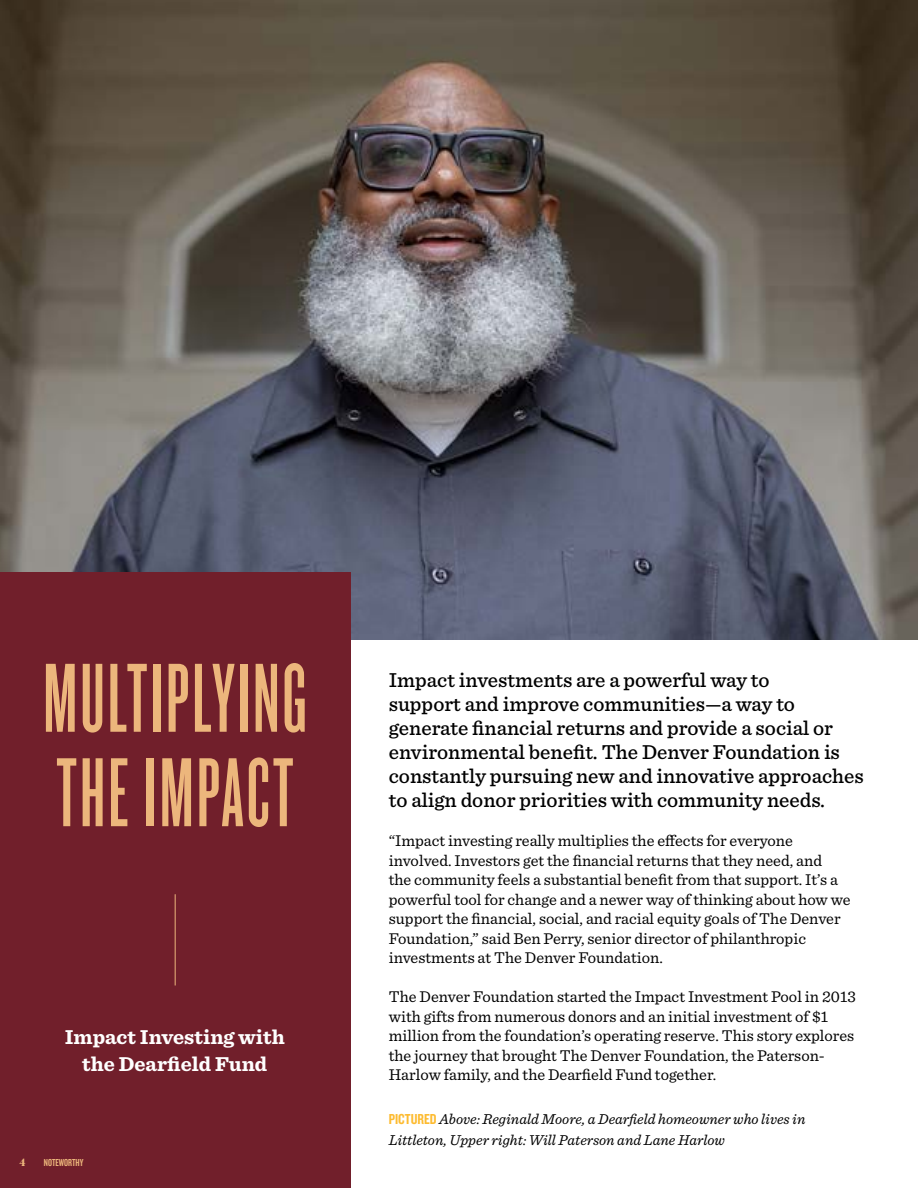
<style>
.page{position:relative;width:918px;height:1188px;background:#fff}
.page>*{position:absolute;margin:0;border:0;box-sizing:border-box;transform-origin:0 0}
.t1{font:102px/94.5px "Knockout 46 Flyweight";letter-spacing:.03em;color:#ecb67c}
.t2{font:500 21px/24px "Sentinel";color:#000}
.t3{font:700 21px/27px "Sentinel";color:#fff;text-align:center}
.t4{font:16.35px/19.5px "Sentinel";color:#000}
.t5{font:italic 15px/21px "Sentinel";color:#000}
.t6{font:10.5px "Knockout 48 Featherweight";color:#ecb67c}
.t7{font:700 expanded 10.5px "Blacker Pro Dis";color:#ecb67c}
.s1{font-family:"Knockout 49 Liteweight";font-style:normal;color:#fdbb30}
</style>
<div class="page">
<img style="left:0;top:0;width:918px;height:639px">
<div style="left:0;top:572px;width:351px;height:616px;background:#711f2b"></div>
<hr style="left:175px;top:894px;width:1px;height:92px;background:#ecb67c">
<h1 class="t1" style="left:43px;top:649px;width:265px">MULTIPLYING<br>THE IMPACT</h1>
<p class="t3" style="left:65px;top:1023px;width:222px">Impact Investing with the Dearfield Fund</p>
<p class="t7" style="left:20px;top:1155px;width:8px">4</p>
<p class="t6" style="left:44px;top:1156px;width:41px">NOTEWORTHY</p>
<p class="t2" style="left:389px;top:667px;width:476px">Impact investments are a powerful way to<br>support and improve communities—a way to generate financial returns and provide a social or environmental benefit. The Denver Foundation is constantly pursuing new and innovative approaches to align donor priorities with community needs.</p>
<p class="t4" style="left:389px;top:830px;width:463px">“Impact investing really multiplies the effects for everyone involved. Investors get the financial returns that they need, and<br>the community feels a substantial benefit from that support. It’s a powerful tool for change and a newer way of thinking about how we support the financial, social, and racial equity goals of The Denver Foundation,” said Ben Perry, senior director of philanthropic investments at The Denver Foundation.</p>
<p class="t4" style="left:389px;top:986px;width:469px">The Denver Foundation started the Impact Investment Pool in 2013 with gifts from numerous donors and an initial investment of $1 million from the foundation’s operating reserve. This story explores the journey that brought The Denver Foundation, the Paterson-Harlow family, and the Dearfield Fund together.</p>
<p class="t5" style="left:389px;top:1108px;width:418px"><span class="s1">PICTURED</span> Above: Reginald Moore, a Dearfield homeowner who lives in<br>Littleton, Upper right: Will Paterson and Lane Harlow</p>
</div>
